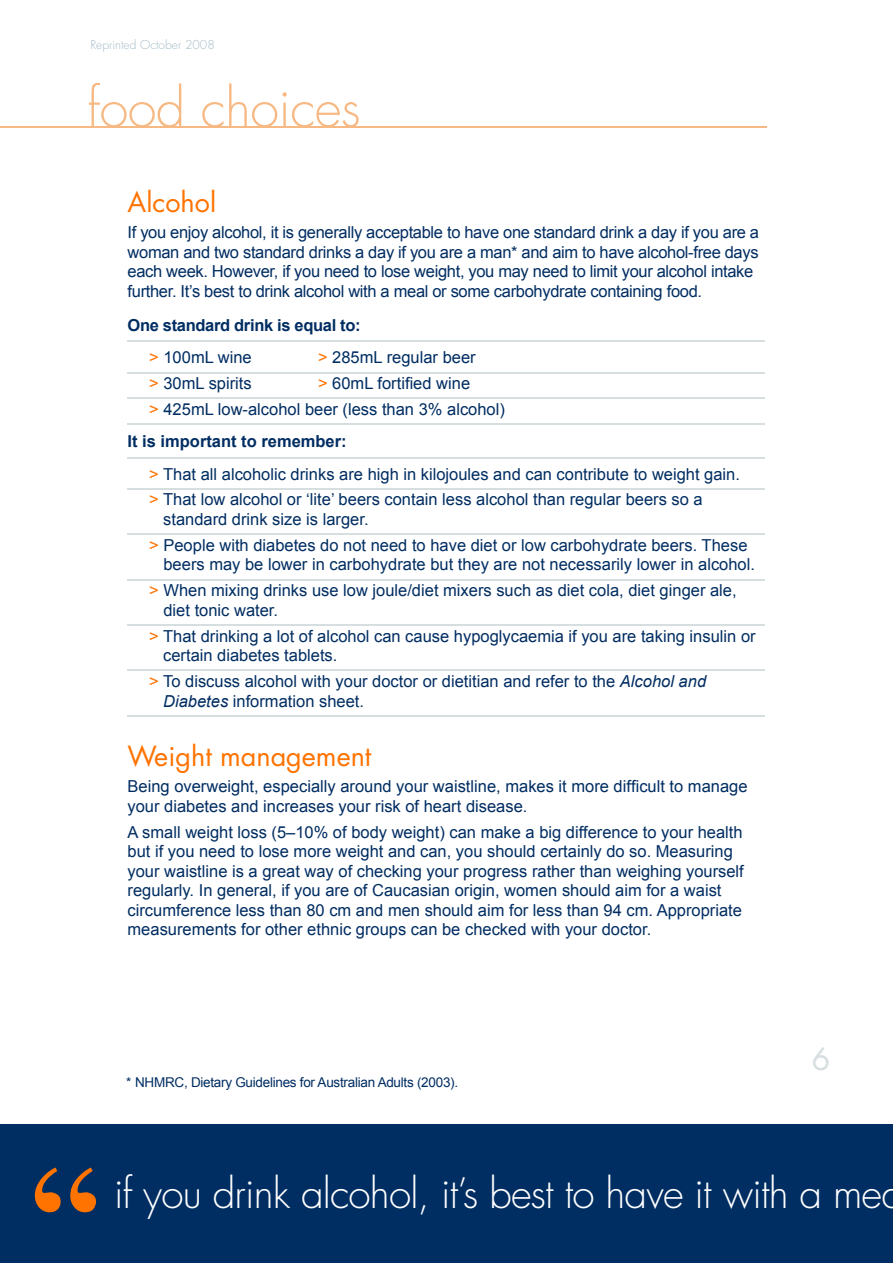
<style>
.page{position:relative;width:893px;height:1263px;background:#fff}
.page>*{position:absolute;margin:0;border:0;box-sizing:border-box;transform-origin:0 0}
.t1{font:300 52.5px "Futura";letter-spacing:-.01em;color:#f7b984}
.t2{font:300 40.5px "Futura";letter-spacing:-.02em;color:#fff}
.t3{font:30px "Futura";color:#d6dee0}
.t4{font:27px "Futura";color:#ff7300}
.t5{font:16.5px/19.5px "Arial";color:#002d62}
.t6{font:16.5px/19.5px "Arial";letter-spacing:-.02em;color:#002d62}
.t7{font:700 16.5px/32.2px "Arial";letter-spacing:-.02em;color:#002d62}
.t8{font:13.5px "Arial";letter-spacing:-.02em;color:#002d62}
.t9{font:300 12px "Futura";color:#a6bcc7}
.s1{font-weight:400;color:#ff7300}
.s2{font-weight:400}
.s3{color:#ff7300}
.s4{font-weight:700}
.s5{font-style:italic}
</style>
<div class="page">
<div style="left:0;top:1125px;width:893px;height:138px;background:#002d62"></div>
<hr style="left:0;top:126px;width:767px;height:2px;background:#f7b984">
<hr style="left:128px;top:341px;width:637px;height:1px;background:#d6dee0">
<hr style="left:128px;top:372px;width:637px;height:1px;background:#d6dee0">
<hr style="left:128px;top:398px;width:637px;height:1px;background:#d6dee0">
<hr style="left:128px;top:424px;width:637px;height:1px;background:#d6dee0">
<hr style="left:128px;top:457px;width:637px;height:1px;background:#d6dee0">
<hr style="left:128px;top:488px;width:637px;height:2px;background:#d6dee0">
<hr style="left:128px;top:533px;width:637px;height:2px;background:#d6dee0">
<hr style="left:128px;top:579px;width:637px;height:1px;background:#d6dee0">
<hr style="left:128px;top:624px;width:637px;height:2px;background:#d6dee0">
<hr style="left:128px;top:670px;width:637px;height:1px;background:#d6dee0">
<hr style="left:128px;top:715px;width:637px;height:1px;background:#d6dee0">
<svg style="left:70px;top:1167px;width:26px;height:45px"></svg>
<svg style="left:35px;top:1167px;width:26px;height:45px"></svg>
<p class="t9" style="left:90px;top:36px;width:126px">Reprinted October 2008</p>
<h1 class="t1" style="left:87px;top:74px;width:275px">food choices</h1>
<h3 class="t4" style="left:128px;top:185px;width:90px">Alcohol</h3>
<p class="t6" style="left:128px;top:223px;width:633px">If you enjoy alcohol, it is generally acceptable to have one standard drink a day if you are a woman and two standard drinks a day if you are a man* and aim to have alcohol-free days each week. However, if you need to lose weight, you may need to limit your alcohol intake further. It’s best to drink alcohol with a meal or some carbohydrate containing food.</p>
<p class="t7" style="left:149px;top:309px;width:213px;text-indent:-22px">One standard drink is equal to: <span class="s1">&gt;</span> <span class="s2">100mL wine</span></p>
<p class="t5" style="left:318px;top:348px;width:159px"><span class="s3">&gt;</span> 285mL regular beer</p>
<p class="t5" style="left:149px;top:370px;width:357px;line-height:25.8px;text-indent:169px"><span class="s3">&gt;</span> 60mL fortified wine<br><span class="s3">&gt;</span> 425mL low-alcohol beer (less than 3% alcohol)</p>
<p class="t5" style="left:149px;top:425px;width:592px;line-height:32.2px;text-indent:-22px"><span class="s4">It is important to remember:<br></span><span class="s3">&gt;</span> That all alcoholic drinks are high in kilojoules and can contribute to weight gain.</p>
<p class="t5" style="left:163px;top:490px;width:541px;text-indent:-14px"><span class="s3">&gt;</span> That low alcohol or ‘lite’ beers contain less alcohol than regular beers so a standard drink size is larger.</p>
<p class="t5" style="left:163px;top:535px;width:593px;text-indent:-14px"><span class="s3">&gt;</span> People with diabetes do not need to have diet or low carbohydrate beers. These beers may be lower in carbohydrate but they are not necessarily lower in alcohol.</p>
<p class="t5" style="left:163px;top:581px;width:575px;text-indent:-14px"><span class="s3">&gt;</span> When mixing drinks use low joule/diet mixers such as diet cola, diet ginger ale, diet tonic water.</p>
<p class="t5" style="left:163px;top:626px;width:594px;text-indent:-14px"><span class="s3">&gt;</span> That drinking a lot of alcohol can cause hypoglycaemia if you are taking insulin or certain diabetes tablets.</p>
<p class="t5" style="left:163px;top:671px;width:544px;text-indent:-14px"><span class="s3">&gt;</span> To discuss alcohol with your doctor or dietitian and refer to the <span class="s5">Alcohol and<br>Diabetes</span> information sheet.</p>
<h3 class="t4" style="left:128px;top:739px;width:245px">Weight management</h3>
<p class="t5" style="left:128px;top:777px;width:621px">Being overweight, especially around your waistline, makes it more difficult to manage your diabetes and increases your risk of heart disease.</p>
<p class="t5" style="left:128px;top:822px;width:618px">A small weight loss (5–10% of body weight) can make a big difference to your health but if you need to lose more weight and can, you should certainly do so. Measuring your waistline is a great way of checking your progress rather than weighing yourself regularly. In general, if you are of Caucasian origin, women should aim for a waist circumference less than 80 cm and men should aim for less than 94 cm. Appropriate measurements for other ethnic groups can be checked with your doctor.</p>
<p class="t5" style="left:149px;top:374px;width:104px"><span class="s3">&gt;</span> 30mL spirits</p>
<p class="t8" style="left:126px;top:1075px;width:334px">* NHMRC, Dietary Guidelines for Australian Adults (2003).</p>
<h3 class="t3" style="left:812px;top:1040px;width:20px">6</h3>
<h2 class="t2" style="left:114px;top:1167px;width:791px">if you drink alcohol, it’s best to have it with a mea</h2>
</div>
